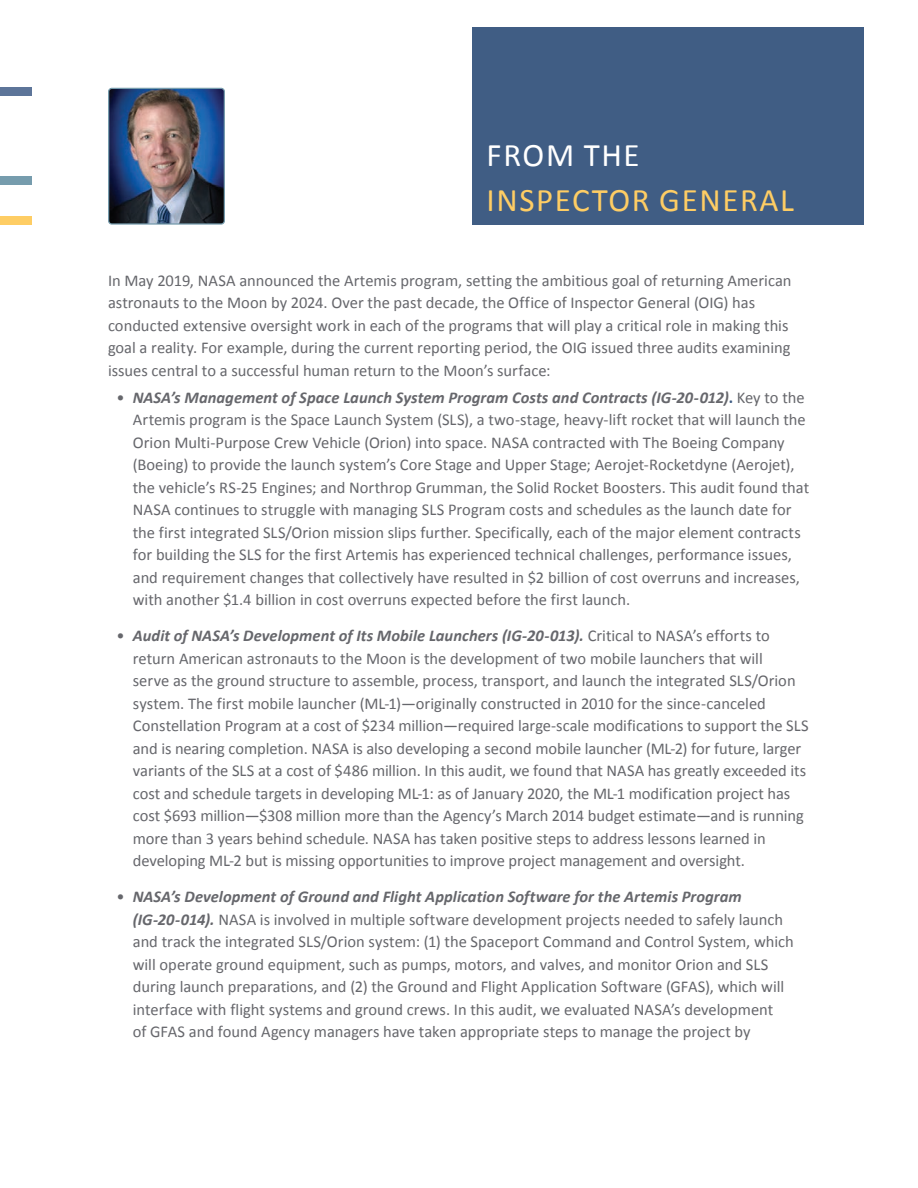
<style>
.page{position:relative;width:918px;height:1188px;background:#fff}
.page>*{position:absolute;margin:0;border:0;box-sizing:border-box;transform-origin:0 0}
.t1{font:33px "Calibri";letter-spacing:.05em;color:#fecd64}
.t2{font:33px "Calibri";letter-spacing:.05em;color:#fff}
.t3{font:16.5px/22.5px "Calibri";letter-spacing:-.005em;color:#66676c}
.s1{font-weight:700;font-style:italic}
.s2{font-weight:700;color:#405d84}
</style>
<div class="page">
<div style="left:0;top:216px;width:32px;height:9px;background:#fecd64"></div>
<div style="left:0;top:176px;width:32px;height:8px;background:#769cad"></div>
<div style="left:0;top:87px;width:32px;height:9px;background:#5d7599"></div>
<div style="left:472px;top:27px;width:392px;height:198px;background:#405d84"></div>
<img style="left:109px;top:88px;width:115px;height:135px">
<div style="left:108px;top:88px;width:117px;height:137px;border:1px solid #769cad;border-radius:3px"></div>
<h1 class="t2" style="left:487px;top:134px;width:155px">FROM THE</h1>
<h1 class="t1" style="left:487px;top:179px;width:309px">INSPECTOR GENERAL</h1>
<p class="t3" style="left:108px;top:269px;width:685px">In May 2019, NASA announced the Artemis program, setting the ambitious goal of returning American astronauts to the Moon by 2024. Over the past decade, the Office of Inspector General (OIG) has conducted extensive oversight work in each of the programs that will play a critical role in making this goal a reality. For example, during the current reporting period, the OIG issued three audits examining issues central to a successful human return to the Moon’s surface:</p>
<p class="t3" style="left:133px;top:386px;width:678px;text-indent:-16px">• <span class="s1">NASA’s Management of Space Launch System Program Costs and Contracts (IG-20-012)</span><span class="s2">.</span> Key to the Artemis program is the Space Launch System (SLS), a two-stage, heavy-lift rocket that will launch the Orion Multi-Purpose Crew Vehicle (Orion) into space. NASA contracted with The Boeing Company (Boeing) to provide the launch system’s Core Stage and Upper Stage; Aerojet-Rocketdyne (Aerojet), the vehicle’s RS-25 Engines; and Northrop Grumman, the Solid Rocket Boosters. This audit found that NASA continues to struggle with managing SLS Program costs and schedules as the launch date for the first integrated SLS/Orion mission slips further. Specifically, each of the major element contracts for building the SLS for the first Artemis has experienced technical challenges, performance issues, and requirement changes that collectively have resulted in $2 billion of cost overruns and increases, with another $1.4 billion in cost overruns expected before the first launch.</p>
<p class="t3" style="left:133px;top:625px;width:677px;text-indent:-16px">• <span class="s1">Audit of NASA’s Development of Its Mobile Launchers (IG-20-013).</span> Critical to NASA’s efforts to return American astronauts to the Moon is the development of two mobile launchers that will<br>serve as the ground structure to assemble, process, transport, and launch the integrated SLS/Orion system. The first mobile launcher (ML-1)—originally constructed in 2010 for the since-canceled Constellation Program at a cost of $234 million—required large-scale modifications to support the SLS and is nearing completion. NASA is also developing a second mobile launcher (ML-2) for future, larger variants of the SLS at a cost of $486 million. In this audit, we found that NASA has greatly exceeded its cost and schedule targets in developing ML-1: as of January 2020, the ML-1 modification project has cost $693 million—$308 million more than the Agency’s March 2014 budget estimate—and is running more than 3 years behind schedule. NASA has taken positive steps to address lessons learned in developing ML-2 but is missing opportunities to improve project management and oversight.</p>
<p class="t3" style="left:133px;top:886px;width:663px;text-indent:-16px">• <span class="s1">NASA’s Development of Ground and Flight Application Software for the Artemis Program (IG-20-014).</span> NASA is involved in multiple software development projects needed to safely launch and track the integrated SLS/Orion system: (1) the Spaceport Command and Control System, which will operate ground equipment, such as pumps, motors, and valves, and monitor Orion and SLS during launch preparations, and (2) the Ground and Flight Application Software (GFAS), which will interface with flight systems and ground crews. In this audit, we evaluated NASA’s development<br>of GFAS and found Agency managers have taken appropriate steps to manage the project by</p>
</div>
